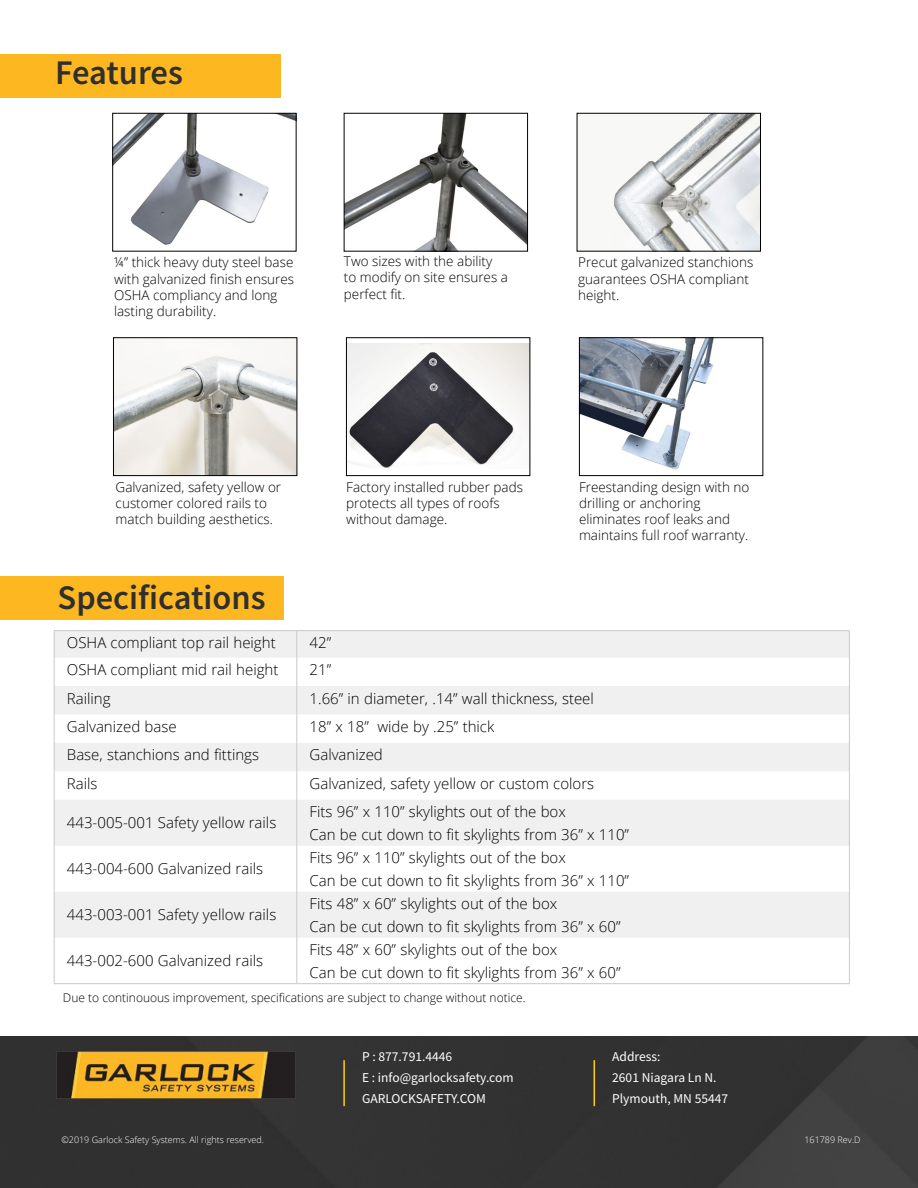
<style>
.page{position:relative;width:918px;height:1188px;background:#fff}
.page>*{position:absolute;margin:0;border:0;box-sizing:border-box;transform-origin:0 0}
.t1{font:600 34.5px "Source Sans Pro";color:#2f2f2e}
.t2{font:300 15px/22.5px "Open Sans";color:#000}
.t3{font:300 13.5px/16.2px "Open Sans";color:#000}
.t4{font:13.5px/21px "Source Sans Pro";color:#fff}
.t5{font:300 12px "Open Sans";color:#000}
.t6{font:300 9px "Open Sans";color:#fff}
</style>
<div class="page">
<div style="left:0;top:576px;width:283px;height:44px;background:#fdb721"></div>
<div style="left:0;top:54px;width:281px;height:43px;background:#fdb721"></div>
<img style="left:0;top:1036px;width:918px;height:152px">
<hr style="left:343px;top:1060px;width:2px;height:46px;background:#ffcd05">
<hr style="left:594px;top:1060px;width:1px;height:46px;background:#ffcd05">
<img style="left:57px;top:1051px;width:238px;height:48px">
<img style="left:114px;top:115px;width:180px;height:130px">
<div style="left:112px;top:113px;width:184px;height:138px;border:1px solid #000"></div>
<img style="left:346px;top:115px;width:180px;height:134px">
<div style="left:344px;top:113px;width:184px;height:138px;border:1px solid #000"></div>
<img style="left:611px;top:115px;width:148px;height:134px">
<div style="left:577px;top:113px;width:184px;height:138px;border:1px solid #000"></div>
<img style="left:115px;top:340px;width:180px;height:134px">
<div style="left:113px;top:338px;width:184px;height:138px;border:1px solid #000"></div>
<img style="left:348px;top:344px;width:180px;height:124px">
<div style="left:346px;top:338px;width:184px;height:138px;border:1px solid #000"></div>
<img style="left:581px;top:340px;width:133px;height:130px">
<div style="left:579px;top:338px;width:184px;height:138px;border:1px solid #000"></div>
<svg style="left:55px;top:631px;width:794px;height:307px;fill:#f0f0f1"></svg>
<hr style="left:54px;top:630px;width:243px;height:1px;background:#c8c9cb">
<hr style="left:297px;top:630px;width:553px;height:1px;background:#c8c9cb">
<svg style="left:297px;top:631px;width:1px;height:169px"></svg>
<hr style="left:297px;top:800px;width:1px;height:46px;background:#c8c9cb">
<hr style="left:297px;top:846px;width:1px;height:46px;background:#c8c9cb">
<hr style="left:297px;top:892px;width:1px;height:46px;background:#c8c9cb">
<hr style="left:297px;top:938px;width:1px;height:45px;background:#c8c9cb">
<hr style="left:54px;top:983px;width:243px;height:1px;background:#c8c9cb">
<hr style="left:297px;top:983px;width:553px;height:1px;background:#c8c9cb">
<svg style="left:54px;top:631px;width:1px;height:169px"></svg>
<svg style="left:849px;top:631px;width:1px;height:169px"></svg>
<hr style="left:54px;top:800px;width:1px;height:46px;background:#c8c9cb">
<hr style="left:849px;top:800px;width:1px;height:46px;background:#c8c9cb">
<hr style="left:54px;top:846px;width:1px;height:46px;background:#c8c9cb">
<hr style="left:849px;top:846px;width:1px;height:46px;background:#c8c9cb">
<hr style="left:54px;top:892px;width:1px;height:46px;background:#c8c9cb">
<hr style="left:849px;top:892px;width:1px;height:46px;background:#c8c9cb">
<hr style="left:54px;top:938px;width:1px;height:45px;background:#c8c9cb">
<hr style="left:849px;top:938px;width:1px;height:45px;background:#c8c9cb">
<h1 class="t1" style="left:55px;top:50px;width:129px">Features</h1>
<p class="t3" style="left:114px;top:254px;width:182px">¼” thick heavy duty steel base with galvanized finish ensures<br>OSHA compliancy and long lasting durability.</p>
<p class="t3" style="left:344px;top:253px;width:166px">Two sizes with the ability to modify on site ensures a perfect fit.</p>
<p class="t3" style="left:578px;top:254px;width:177px">Precut galvanized stanchions guarantees OSHA compliant height.</p>
<p class="t3" style="left:116px;top:478px;width:167px">Galvanized, safety yellow or customer colored rails to match building aesthetics.</p>
<p class="t3" style="left:346px;top:478px;width:178px">Factory installed rubber pads protects all types of roofs without damage.</p>
<p class="t3" style="left:579px;top:478px;width:172px">Freestanding design with no drilling or anchoring eliminates roof leaks and maintains full roof warranty.</p>
<h1 class="t1" style="left:58px;top:575px;width:210px">Specifications</h1>
<p class="t2" style="left:67px;top:631px;width:210px">OSHA compliant top rail height</p>
<p class="t2" style="left:310px;top:631px;width:23px">42”</p>
<p class="t2" style="left:67px;top:658px;width:213px">OSHA compliant mid rail height</p>
<p class="t2" style="left:310px;top:658px;width:23px">21”</p>
<p class="t2" style="left:67px;top:686px;width:45px">Railing</p>
<p class="t2" style="left:310px;top:686px;width:286px">1.66” in diameter, .14” wall thickness, steel</p>
<p class="t2" style="left:67px;top:715px;width:111px">Galvanized base</p>
<p class="t2" style="left:310px;top:715px;width:186px">18” x 18” wide by .25” thick</p>
<p class="t2" style="left:67px;top:743px;width:194px">Base, stanchions and fittings</p>
<p class="t2" style="left:310px;top:743px;width:75px">Galvanized</p>
<p class="t2" style="left:67px;top:772px;width:32px">Rails</p>
<p class="t2" style="left:310px;top:772px;width:286px">Galvanized, safety yellow or custom colors</p>
<p class="t2" style="left:67px;top:811px;width:211px">443-005-001 Safety yellow rails</p>
<p class="t2" style="left:310px;top:800px;width:321px">Fits 96” x 110” skylights out of the box<br>Can be cut down to fit skylights from 36” x 110”</p>
<p class="t2" style="left:67px;top:857px;width:198px">443-004-600 Galvanized rails</p>
<p class="t2" style="left:310px;top:846px;width:321px">Fits 96” x 110” skylights out of the box<br>Can be cut down to fit skylights from 36” x 110”</p>
<p class="t2" style="left:67px;top:903px;width:211px">443-003-001 Safety yellow rails</p>
<p class="t2" style="left:310px;top:892px;width:312px">Fits 48” x 60” skylights out of the box<br>Can be cut down to fit skylights from 36” x 60”</p>
<p class="t2" style="left:67px;top:949px;width:198px">443-002-600 Galvanized rails</p>
<p class="t2" style="left:310px;top:938px;width:312px">Fits 48” x 60” skylights out of the box<br>Can be cut down to fit skylights from 36” x 60”</p>
<p class="t5" style="left:63px;top:990px;width:464px">Due to continouous improvement, specifications are subject to change without notice.</p>
<p class="t4" style="left:362px;top:1046px;width:153px">P : 877.791.4446<br>E : info@garlocksafety.com<br>GARLOCKSAFETY.COM</p>
<p class="t4" style="left:612px;top:1046px;width:118px">Address:<br>2601 Niagara Ln N.<br>Plymouth, MN 55447</p>
<p class="t6" style="left:61px;top:1134px;width:204px">©2019 Garlock Safety Systems. All rights reserved.</p>
<p class="t6" style="left:804px;top:1134px;width:58px">161789 Rev.D</p>
</div>
